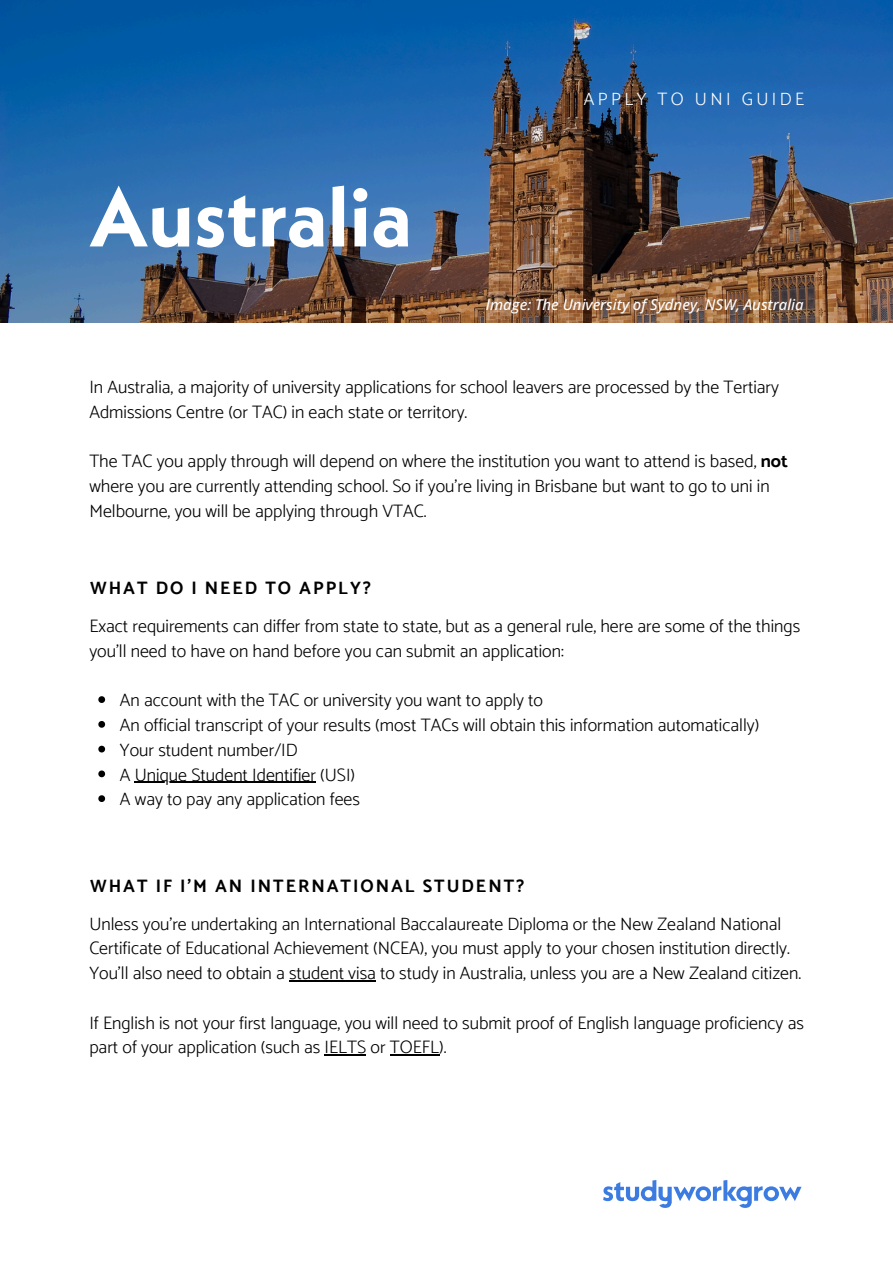
<style>
.page{position:relative;width:893px;height:1264px;background:#fff}
.page>*{position:absolute;margin:0;border:0;box-sizing:border-box;transform-origin:0 0}
.t1{font:700 84px "Neue Kabel";color:#fff}
.t2{font:300 18px/24.8px "Catamaran";color:#000}
.t3{font:700 18px "Catamaran";letter-spacing:.11em;color:#000}
.t4{font:300 18px "Catamaran";letter-spacing:.19em;color:#fff}
.t5{font:italic 500 15px "Open Sans";color:#fff}
.s1{font-weight:700}
</style>
<div class="page">
<svg style="left:603px;top:1180px;width:198px;height:27px"></svg>
<img style="left:0;top:0;width:892px;height:322px">
<svg style="left:98px;top:696px;width:7px;height:7px"></svg>
<svg style="left:98px;top:721px;width:7px;height:6px"></svg>
<svg style="left:98px;top:745px;width:7px;height:7px"></svg>
<svg style="left:98px;top:770px;width:7px;height:7px"></svg>
<hr style="left:135px;top:781px;width:181px;height:1px;background:#000">
<svg style="left:98px;top:795px;width:7px;height:7px"></svg>
<hr style="left:289px;top:980px;width:87px;height:1px;background:#000">
<hr style="left:324px;top:1054px;width:42px;height:1px;background:#000">
<hr style="left:390px;top:1054px;width:49px;height:1px;background:#000">
<p class="t1" style="left:89px;top:163px;width:324px">Australia</p>
<h4 class="t4" style="left:584px;top:88px;width:222px">APPLY TO UNI GUIDE</h4>
<h4 class="t5" style="left:486px;top:294px;width:319px">Image: The University of Sydney, NSW, Australia</h4>
<h3 class="t2" style="left:89px;top:374px;width:691px">In Australia, a majority of university applications for school leavers are processed by the Tertiary<br>Admissions Centre (or TAC) in each state or territory.</h3>
<h1 class="t2" style="left:89px;top:448px;width:700px">The TAC you apply through will depend on where the institution you want to attend is based, <span class="s1">not </span>where you are currently attending school. So if you’re living in Brisbane but want to go to uni in<br>Melbourne, you will be applying through VTAC.</h1>
<p class="t3" style="left:90px;top:577px;width:282px">WHAT DO I NEED TO APPLY?</p>
<h4 class="t2" style="left:89px;top:613px;width:712px">Exact requirements can differ from state to state, but as a general rule, here are some of the things you’ll need to have on hand before you can submit an application:</h4>
<p class="t2" style="left:120px;top:687px;width:424px">An account with the TAC or university you want to apply to</p>
<p class="t2" style="left:120px;top:712px;width:640px">An official transcript of your results (most TACs will obtain this information automatically)</p>
<p class="t2" style="left:120px;top:737px;width:179px">Your student number/ID</p>
<p class="t2" style="left:120px;top:762px;width:236px">A Unique Student Identifier (USI)</p>
<p class="t2" style="left:120px;top:786px;width:241px">A way to pay any application fees</p>
<p class="t3" style="left:90px;top:875px;width:435px">WHAT IF I’M AN INTERNATIONAL STUDENT?</p>
<h4 class="t2" style="left:89px;top:911px;width:713px">Unless you’re undertaking an International Baccalaureate Diploma or the New Zealand National<br>Certificate of Educational Achievement (NCEA), you must apply to your chosen institution directly.<br>You’ll also need to obtain a student visa to study in Australia, unless you are a New Zealand citizen.</h4>
<h4 class="t2" style="left:89px;top:1010px;width:716px">If English is not your first language, you will need to submit proof of English language proficiency as part of your application (such as IELTS or TOEFL).</h4>
</div>
